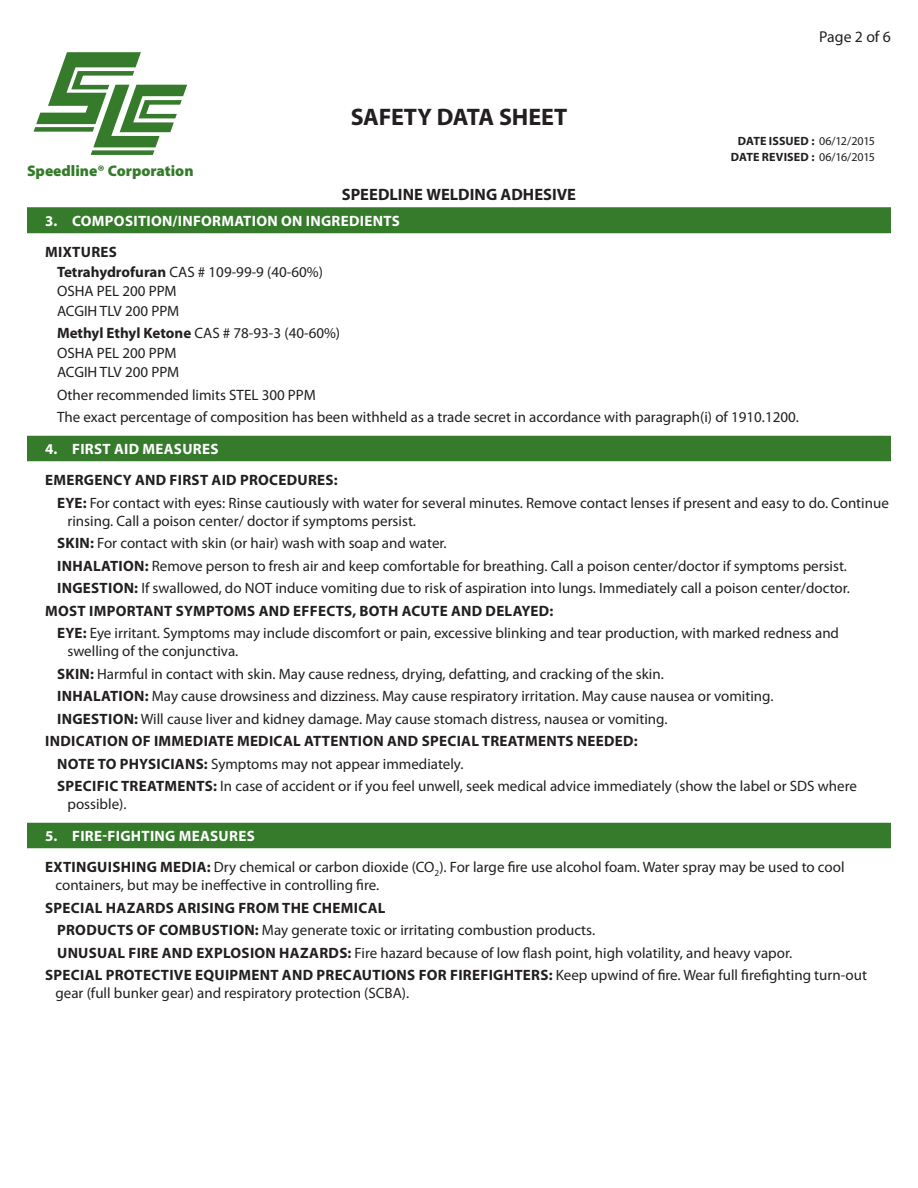
<style>
.page{position:relative;width:918px;height:1188px;background:#fff}
.page>*{position:absolute;margin:0;border:0;box-sizing:border-box;transform-origin:0 0}
.t1{font:700 24px "Myriad Pro";letter-spacing:-.01em;color:#231f20}
.t2{font:700 16.5px "Myriad Pro";letter-spacing:.005em;color:#231f20}
.t3{font:15.75px "Myriad Pro";color:#231f20}
.t4{font:900 15.45px "Myriad Pro";color:#357b2b}
._2_Indent_2{font:15px/18px "Myriad Pro";color:#231f20}
._1_Indent_1{font:15px/18px "Myriad Pro";color:#231f20}
._1_Indent_1-2{font:700 15px "Myriad Pro";letter-spacing:.02em;color:#231f20}
.t5{font:700 15px "Myriad Pro";letter-spacing:.02em;color:#fff}
.t6{font:700 12px/15.8px "Myriad Pro";letter-spacing:.01em;color:#231f20;text-align:center}
.s1{font-weight:400}
.s2{font-weight:700}
</style>
<div class="page">
<svg style="left:34px;top:52px;width:153px;height:103px"></svg>
<div style="left:27px;top:208px;width:864px;height:25px;background:#357b2b"></div>
<div style="left:27px;top:436px;width:864px;height:25px;background:#357b2b"></div>
<div style="left:27px;top:823px;width:864px;height:25px;background:#357b2b"></div>
<h1 class="t1" style="left:351px;top:101px;width:218px">SAFETY DATA SHEET</h1>
<p class="t3" style="left:819px;top:27px;width:73px">Page 2 of 6</p>
<p class="t6" style="left:731px;top:133px;width:146px">DATE ISSUED : <span class="s1">06/12/2015<br></span>DATE REVISED : <span class="s1">06/16/2015</span></p>
<p class="t4" style="left:27px;top:161px;width:168px">Speedline® Corporation</p>
<p class="t5" style="left:45px;top:211px;width:356px">3. COMPOSITION/INFORMATION ON INGREDIENTS</p>
<p class="_1_Indent_1-2" style="left:45px;top:242px;width:73px">MIXTURES</p>
<p class="_2_Indent_2" style="left:57px;top:262px;width:267px"><span class="s2">Tetrahydrofuran</span> CAS # 109-99-9 (40-60%)</p>
<p class="_2_Indent_2" style="left:57px;top:282px;width:121px">OSHA PEL 200 PPM</p>
<p class="_2_Indent_2" style="left:57px;top:301px;width:124px">ACGIH TLV 200 PPM</p>
<p class="_2_Indent_2" style="left:57px;top:324px;width:285px"><span class="s2">Methyl Ethyl Ketone</span> CAS # 78-93-3 (40-60%)</p>
<p class="_2_Indent_2" style="left:57px;top:343px;width:121px">OSHA PEL 200 PPM</p>
<p class="_2_Indent_2" style="left:57px;top:363px;width:124px">ACGIH TLV 200 PPM</p>
<p class="_2_Indent_2" style="left:57px;top:385px;width:260px">Other recommended limits STEL 300 PPM</p>
<p class="_2_Indent_2" style="left:57px;top:408px;width:743px">The exact percentage of composition has been withheld as a trade secret in accordance with paragraph(i) of 1910.1200.</p>
<p class="t5" style="left:45px;top:439px;width:175px">4. FIRST AID MEASURES</p>
<p class="_1_Indent_1-2" style="left:45px;top:470px;width:294px">EMERGENCY AND FIRST AID PROCEDURES:</p>
<p class="_2_Indent_2" style="left:68px;top:493px;width:823px;text-indent:-10px"><span class="s2">EYE:</span> For contact with eyes: Rinse cautiously with water for several minutes. Remove contact lenses if present and easy to do. Continue rinsing. Call a poison center/ doctor if symptoms persist.</p>
<p class="_2_Indent_2" style="left:57px;top:534px;width:391px"><span class="s2">SKIN:</span> For contact with skin (or hair) wash with soap and water.</p>
<p class="_2_Indent_2" style="left:57px;top:556px;width:791px"><span class="s2">INHALATION:</span> Remove person to fresh air and keep comfortable for breathing. Call a poison center/doctor if symptoms persist.</p>
<p class="_2_Indent_2" style="left:57px;top:579px;width:794px"><span class="s2">INGESTION:</span> If swallowed, do NOT induce vomiting due to risk of aspiration into lungs. Immediately call a poison center/doctor.</p>
<p class="_1_Indent_1-2" style="left:45px;top:601px;width:510px">MOST IMPORTANT SYMPTOMS AND EFFECTS, BOTH ACUTE AND DELAYED:</p>
<p class="_2_Indent_2" style="left:68px;top:624px;width:773px;text-indent:-10px"><span class="s2">EYE:</span> Eye irritant. Symptoms may include discomfort or pain, excessive blinking and tear production, with marked redness and swelling of the conjunctiva.</p>
<p class="_2_Indent_2" style="left:57px;top:664px;width:608px"><span class="s2">SKIN:</span> Harmful in contact with skin. May cause redness, drying, defatting, and cracking of the skin.</p>
<p class="_2_Indent_2" style="left:57px;top:687px;width:718px"><span class="s2">INHALATION:</span> May cause drowsiness and dizziness. May cause respiratory irritation. May cause nausea or vomiting.</p>
<p class="_2_Indent_2" style="left:57px;top:709px;width:612px"><span class="s2">INGESTION:</span> Will cause liver and kidney damage. May cause stomach distress, nausea or vomiting.</p>
<p class="_1_Indent_1-2" style="left:45px;top:731px;width:594px">INDICATION OF IMMEDIATE MEDICAL ATTENTION AND SPECIAL TREATMENTS NEEDED:</p>
<p class="_2_Indent_2" style="left:57px;top:754px;width:408px"><span class="s2">NOTE TO PHYSICIANS:</span> Symptoms may not appear immediately.</p>
<p class="_2_Indent_2" style="left:68px;top:777px;width:791px;text-indent:-10px"><span class="s2">SPECIFIC TREATMENTS:</span> In case of accident or if you feel unwell, seek medical advice immediately (show the label or SDS where possible).</p>
<p class="t5" style="left:45px;top:826px;width:211px">5. FIRE-FIGHTING MEASURES</p>
<p class="_1_Indent_1" style="left:56px;top:858px;width:791px;text-indent:-10px"><span class="s2">EXTINGUISHING MEDIA:</span> Dry chemical or carbon dioxide (CO<sub>2</sub>). For large fire use alcohol foam. Water spray may be used to cool containers, but may be ineffective in controlling fire.</p>
<p class="_1_Indent_1-2" style="left:45px;top:898px;width:342px">SPECIAL HAZARDS ARISING FROM THE CHEMICAL</p>
<p class="_2_Indent_2" style="left:57px;top:921px;width:540px"><span class="s2">PRODUCTS OF COMBUSTION:</span> May generate toxic or irritating combustion products.</p>
<p class="_2_Indent_2" style="left:57px;top:943px;width:737px"><span class="s2">UNUSUAL FIRE AND EXPLOSION HAZARDS:</span> Fire hazard because of low flash point, high volatility, and heavy vapor.</p>
<p class="_1_Indent_1" style="left:56px;top:966px;width:813px;text-indent:-10px"><span class="s2">SPECIAL PROTECTIVE EQUIPMENT AND PRECAUTIONS FOR FIREFIGHTERS:</span> Keep upwind of fire. Wear full firefighting turn-out gear (full bunker gear) and respiratory protection (SCBA).</p>
<p class="t2" style="left:342px;top:184px;width:236px">SPEEDLINE WELDING ADHESIVE</p>
</div>
